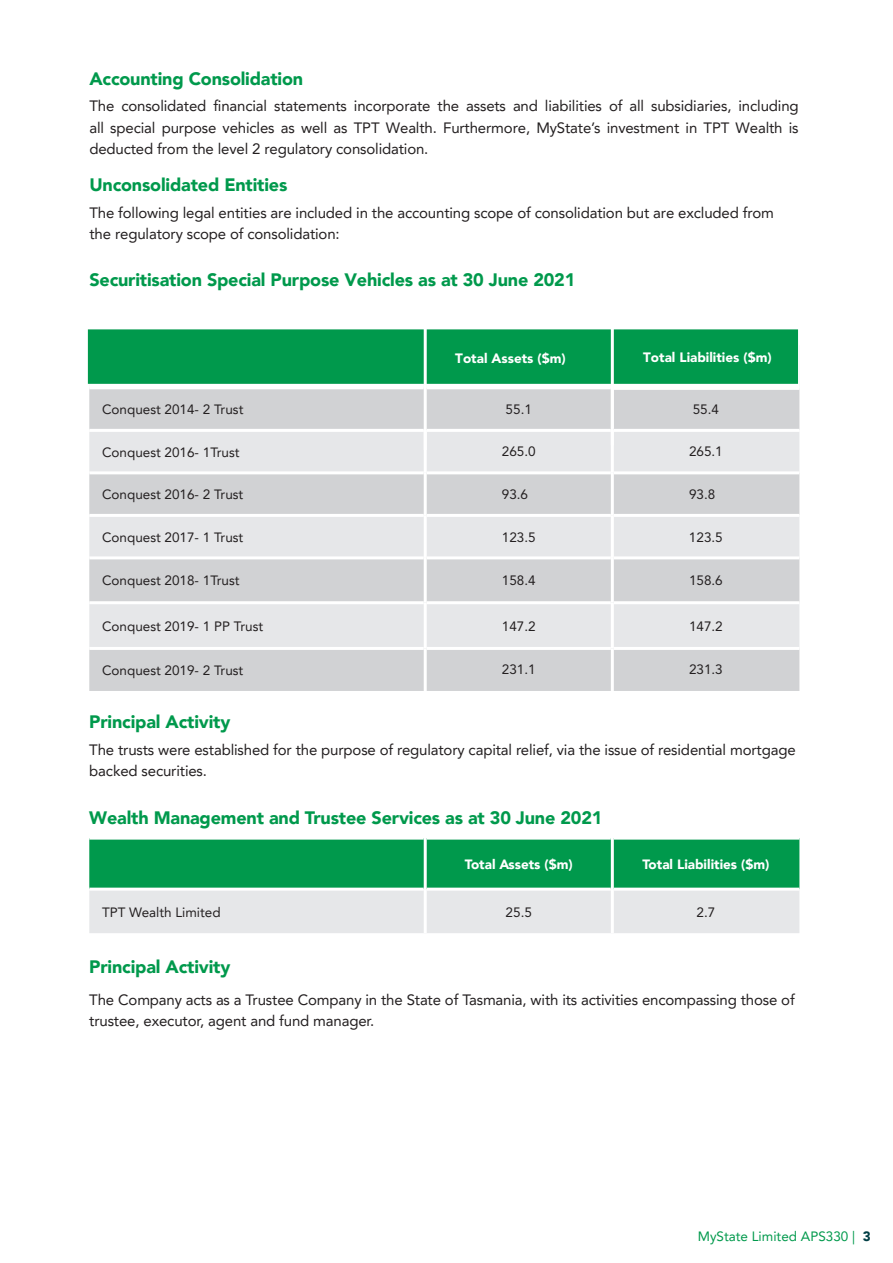
<style>
.page{position:relative;width:893px;height:1263px;background:#fff}
.page>*{position:absolute;margin:0;border:0;box-sizing:border-box;transform-origin:0 0}
.SubSubHeading{font:900 18px "Avenir LT Pro";letter-spacing:-.01em;color:#00994c}
.SubSubHeading-2{font:15px/21.3px "Avenir LT Pro";letter-spacing:-.01em;color:#231f20}
.t1{font:13.5px "Avenir LT Pro";color:#231f20}
.t2{font:900 13.5px "Avenir LT Pro";color:#fff}
.t3{font:13.5px "Avenir LT Pro";color:#00994c}
.s1{font-weight:900;color:#003e44}
</style>
<div class="page">
<svg style="left:89px;top:389px;width:710px;height:302px;background:#dadbdd"></svg>
<hr style="left:89px;top:647px;width:335px;height:3px;background:#fff">
<hr style="left:427px;top:647px;width:184px;height:3px;background:#fff">
<hr style="left:614px;top:647px;width:185px;height:3px;background:#fff">
<hr style="left:89px;top:601px;width:335px;height:3px;background:#fff">
<hr style="left:427px;top:601px;width:184px;height:3px;background:#fff">
<hr style="left:614px;top:601px;width:185px;height:3px;background:#fff">
<div style="left:610px;top:346px;width:5px;height:99px;background:#fff"></div>
<hr style="left:424px;top:430px;width:3px;height:43px;background:#fff">
<hr style="left:611px;top:430px;width:3px;height:43px;background:#fff">
<hr style="left:424px;top:473px;width:3px;height:42px;background:#fff">
<hr style="left:611px;top:473px;width:3px;height:42px;background:#fff">
<hr style="left:424px;top:515px;width:3px;height:43px;background:#fff">
<hr style="left:611px;top:515px;width:3px;height:43px;background:#fff">
<hr style="left:424px;top:558px;width:3px;height:45px;background:#fff">
<hr style="left:611px;top:558px;width:3px;height:45px;background:#fff">
<hr style="left:424px;top:603px;width:3px;height:45px;background:#fff">
<hr style="left:611px;top:603px;width:3px;height:45px;background:#fff">
<hr style="left:424px;top:648px;width:3px;height:43px;background:#fff">
<hr style="left:611px;top:648px;width:3px;height:43px;background:#fff">
<hr style="left:89px;top:471px;width:335px;height:3px;background:#fff">
<hr style="left:427px;top:471px;width:184px;height:3px;background:#fff">
<hr style="left:614px;top:471px;width:185px;height:3px;background:#fff">
<hr style="left:89px;top:556px;width:335px;height:3px;background:#fff">
<hr style="left:427px;top:556px;width:184px;height:3px;background:#fff">
<hr style="left:614px;top:556px;width:185px;height:3px;background:#fff">
<hr style="left:89px;top:429px;width:335px;height:3px;background:#fff">
<hr style="left:427px;top:429px;width:184px;height:3px;background:#fff">
<hr style="left:614px;top:429px;width:185px;height:3px;background:#fff">
<hr style="left:89px;top:514px;width:335px;height:3px;background:#fff">
<hr style="left:427px;top:514px;width:184px;height:3px;background:#fff">
<hr style="left:614px;top:514px;width:185px;height:3px;background:#fff">
<svg style="left:89px;top:840px;width:710px;height:93px;background:#6cbd96"></svg>
<hr style="left:424px;top:889px;width:3px;height:44px;background:#fff">
<hr style="left:611px;top:889px;width:3px;height:44px;background:#fff">
<hr style="left:424px;top:837px;width:3px;height:52px;background:#fff">
<hr style="left:611px;top:837px;width:3px;height:52px;background:#fff">
<hr style="left:89px;top:888px;width:335px;height:3px;background:#fff">
<hr style="left:427px;top:888px;width:184px;height:3px;background:#fff">
<hr style="left:614px;top:888px;width:185px;height:3px;background:#fff">
<div style="left:88px;top:329px;width:710px;height:55px;background:#00994c"></div>
<svg style="left:610px;top:329px;width:5px;height:99px"></svg>
<svg style="left:423px;top:329px;width:5px;height:121px"></svg>
<p class="SubSubHeading" style="left:89px;top:68px;width:215px">Accounting Consolidation</p>
<p class="SubSubHeading-2" style="left:89px;top:95px;width:711px;text-align:justify">The consolidated financial statements incorporate the assets and liabilities of all subsidiaries, including all special purpose vehicles as well as TPT Wealth. Furthermore, MyState’s investment in TPT Wealth is deducted from the level 2 regulatory consolidation.</p>
<p class="SubSubHeading" style="left:89px;top:174px;width:200px">Unconsolidated Entities</p>
<p class="SubSubHeading-2" style="left:89px;top:202px;width:686px">The following legal entities are included in the accounting scope of consolidation but are excluded from the regulatory scope of consolidation:</p>
<p class="SubSubHeading" style="left:89px;top:269px;width:488px">Securitisation Special Purpose Vehicles as at 30 June 2021</p>
<p class="t2" style="left:458px;top:345px;width:80px">Total Assets</p>
<p class="t2" style="left:642px;top:341px;width:128px">Total Liabilities ($m)</p>
<p class="t2" style="left:455px;top:350px;width:112px">Total Assets ($m)</p>
<p class="t2" style="left:643px;top:349px;width:130px">Total Liabilities ($m)</p>
<p class="t1" style="left:102px;top:401px;width:143px">Conquest 2014- 2 Trust</p>
<p class="t1" style="left:506px;top:401px;width:28px">55.1</p>
<p class="t1" style="left:693px;top:401px;width:28px">55.4</p>
<p class="t1" style="left:102px;top:444px;width:139px">Conquest 2016- 1Trust</p>
<p class="t1" style="left:502px;top:443px;width:35px">265.0</p>
<p class="t1" style="left:689px;top:443px;width:35px">265.1</p>
<p class="t1" style="left:102px;top:486px;width:143px">Conquest 2016- 2 Trust</p>
<p class="t1" style="left:502px;top:486px;width:28px">93.6</p>
<p class="t1" style="left:689px;top:486px;width:28px">93.8</p>
<p class="t1" style="left:102px;top:529px;width:143px">Conquest 2017- 1 Trust</p>
<p class="t1" style="left:502px;top:529px;width:35px">123.5</p>
<p class="t1" style="left:689px;top:529px;width:35px">123.5</p>
<p class="t1" style="left:102px;top:572px;width:139px">Conquest 2018- 1Trust</p>
<p class="t1" style="left:502px;top:572px;width:35px">158.4</p>
<p class="t1" style="left:689px;top:572px;width:35px">158.6</p>
<p class="t1" style="left:102px;top:618px;width:163px">Conquest 2019- 1 PP Trust</p>
<p class="t1" style="left:502px;top:618px;width:35px">147.2</p>
<p class="t1" style="left:689px;top:618px;width:35px">147.2</p>
<p class="t1" style="left:102px;top:662px;width:143px">Conquest 2019- 2 Trust</p>
<p class="t1" style="left:502px;top:661px;width:35px">231.1</p>
<p class="t1" style="left:689px;top:661px;width:35px">231.3</p>
<p class="SubSubHeading" style="left:89px;top:711px;width:143px">Principal Activity</p>
<p class="SubSubHeading-2" style="left:89px;top:739px;width:708px">The trusts were established for the purpose of regulatory capital relief, via the issue of residential mortgage backed securities.</p>
<p class="SubSubHeading" style="left:89px;top:807px;width:515px">Wealth Management and Trustee Services as at 30 June 2021</p>
<p class="t2" style="left:465px;top:856px;width:109px">Total Assets ($m)</p>
<p class="t2" style="left:642px;top:856px;width:128px">Total Liabilities ($m)</p>
<p class="t1" style="left:102px;top:904px;width:120px">TPT Wealth Limited</p>
<p class="t1" style="left:506px;top:903px;width:28px">25.5</p>
<p class="t1" style="left:696px;top:903px;width:20px">2.7</p>
<p class="SubSubHeading" style="left:89px;top:955px;width:143px">Principal Activity</p>
<p class="SubSubHeading-2" style="left:89px;top:988px;width:707px">The Company acts as a Trustee Company in the State of Tasmania, with its activities encompassing those of trustee, executor, agent and fund manager.</p>
<p class="t3" style="left:698px;top:1228px;width:174px">MyState Limited APS330 | <span class="s1">3</span></p>
</div>
